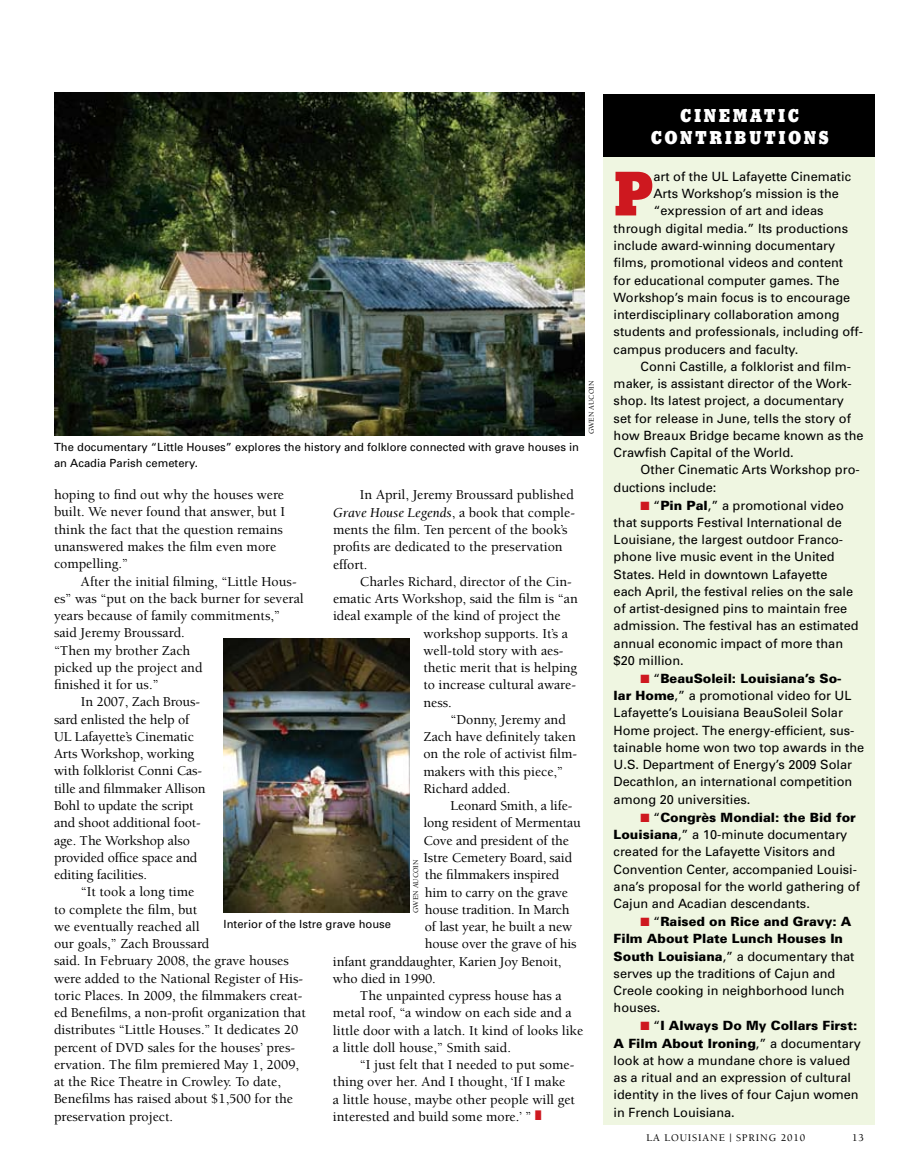
<style>
.page{position:relative;width:918px;height:1175px;background:#fff}
.page>*{position:absolute;margin:0;border:0;box-sizing:border-box;transform-origin:0 0}
.t1{font:800 60.6px "Stymie BT";color:#ce181f}
.t2{font:800 18px/22.5px "Stymie BT";letter-spacing:.14em;color:#fff;text-align:center}
.t3{font:500 13.95px/17.2px "Berkeley";color:#000}
.t4{font:12.75px/17.2px "Univers";color:#000}
.t5{font:11.25px/16.5px "Univers";color:#000}
.t6{font:500 10.5px "Berkeley";letter-spacing:.08em;color:#000}
.t7{font:500 7.5px "Berkeley";color:#000}
.s1{font-weight:400;font-style:italic}
.s2{color:#ce181f}
.s3{font-weight:900}
</style>
<div class="page">
<div style="left:603px;top:94px;width:272px;height:1031px;background:#eff6e1"></div>
<div style="left:603px;top:94px;width:272px;height:63px;background:#000"></div>
<img style="left:224px;top:639px;width:186px;height:273px">
<img style="left:54px;top:93px;width:531px;height:342px">
<p class="t5" style="left:54px;top:438px;width:527px">The documentary “Little Houses” explores the history and folklore connected with grave houses in an Acadia Parish cemetery.</p>
<p class="t7" style="left:588px;top:434px;width:55px;rotate:-90deg">Gwen Aucoin</p>
<p class="t3" style="left:54px;top:486px;width:233px">hoping to find out why the houses were built. We never found that answer, but I think the fact that the question remains unanswered makes the film even more compelling.”</p>
<p class="t3" style="left:81px;top:573px;width:217px">After the initial filming, “Little Hous-</p>
<p class="t3" style="left:54px;top:590px;width:251px">es” was “put on the back burner for several</p>
<p class="t3" style="left:54px;top:607px;width:228px">years because of family commitments,”</p>
<p class="t3" style="left:54px;top:624px;width:132px">said Jeremy Broussard.</p>
<p class="t3" style="left:54px;top:642px;width:138px">“Then my brother Zach</p>
<p class="t3" style="left:54px;top:659px;width:150px">picked up the project and</p>
<p class="t3" style="left:54px;top:676px;width:106px">finished it for us.”</p>
<p class="t3" style="left:81px;top:693px;width:121px">In 2007, Zach Brous-</p>
<p class="t3" style="left:54px;top:711px;width:137px">sard enlisted the help of</p>
<p class="t3" style="left:54px;top:728px;width:141px">UL Lafayette’s Cinematic</p>
<p class="t3" style="left:54px;top:745px;width:142px">Arts Workshop, working</p>
<p class="t3" style="left:54px;top:762px;width:150px">with folklorist Conni Cas-</p>
<p class="t3" style="left:54px;top:780px;width:153px">tille and filmmaker Allison</p>
<p class="t3" style="left:54px;top:797px;width:141px">Bohl to update the script</p>
<p class="t3" style="left:54px;top:814px;width:148px">and shoot additional foot-</p>
<p class="t3" style="left:54px;top:831px;width:138px">age. The Workshop also</p>
<p class="t3" style="left:54px;top:849px;width:145px">provided office space and</p>
<p class="t3" style="left:54px;top:866px;width:95px">editing facilities.</p>
<p class="t3" style="left:81px;top:883px;width:115px">“It took a long time</p>
<p class="t3" style="left:54px;top:900px;width:145px">to complete the film, but</p>
<p class="t3" style="left:54px;top:918px;width:147px">we eventually reached all</p>
<p class="t3" style="left:54px;top:935px;width:157px">our goals,” Zach Broussard</p>
<p class="t3" style="left:54px;top:952px;width:236px">said. In February 2008, the grave houses</p>
<p class="t3" style="left:54px;top:969px;width:251px">were added to the National Register of His-</p>
<p class="t3" style="left:54px;top:987px;width:250px">toric Places. In 2009, the filmmakers creat-</p>
<p class="t3" style="left:54px;top:1004px;width:253px">ed Benefilms, a non-profit organization that</p>
<p class="t3" style="left:54px;top:1021px;width:246px">distributes “Little Houses.” It dedicates 20</p>
<p class="t3" style="left:54px;top:1038px;width:243px">percent of DVD sales for the houses’ pres-</p>
<p class="t3" style="left:54px;top:1056px;width:247px">ervation. The film premiered May 1, 2009,</p>
<p class="t3" style="left:54px;top:1073px;width:229px">at the Rice Theatre in Crowley. To date,</p>
<p class="t3" style="left:54px;top:1090px;width:241px">Benefilms has raised about $1,500 for the</p>
<p class="t3" style="left:54px;top:1108px;width:121px">preservation project.</p>
<p class="t3" style="left:333px;top:487px;width:244px;text-indent:27px">In April, Jeremy Broussard published <span class="s1">Grave House Legends</span>, a book that comple&shy;ments the film. Ten percent of the book’s profits are dedicated to the preservation effort.</p>
<p class="t3" style="left:360px;top:573px;width:213px">Charles Richard, director of the Cin-</p>
<p class="t3" style="left:333px;top:590px;width:246px">ematic Arts Workshop, said the film is “an</p>
<p class="t3" style="left:333px;top:607px;width:229px">ideal example of the kind of project the</p>
<p class="t3" style="left:423px;top:625px;width:146px">workshop supports. It’s a</p>
<p class="t3" style="left:423px;top:642px;width:142px">well-told story with aes-</p>
<p class="t3" style="left:423px;top:659px;width:155px">thetic merit that is helping</p>
<p class="t3" style="left:423px;top:676px;width:154px">to increase cultural aware-</p>
<p class="t3" style="left:423px;top:694px;width:30px">ness.</p>
<p class="t3" style="left:450px;top:711px;width:117px">“Donny, Jeremy and</p>
<p class="t3" style="left:423px;top:728px;width:154px">Zach have definitely taken</p>
<p class="t3" style="left:423px;top:745px;width:155px">on the role of activist film-</p>
<p class="t3" style="left:423px;top:763px;width:141px">makers with this piece,”</p>
<p class="t3" style="left:423px;top:780px;width:89px">Richard added.</p>
<p class="t3" style="left:450px;top:797px;width:124px">Leonard Smith, a life-</p>
<p class="t3" style="left:423px;top:814px;width:159px">long resident of Mermentau</p>
<p class="t3" style="left:423px;top:832px;width:147px">Cove and president of the</p>
<p class="t3" style="left:423px;top:849px;width:150px">Istre Cemetery Board, said</p>
<p class="t3" style="left:425px;top:866px;width:136px">the filmmakers inspired</p>
<p class="t3" style="left:425px;top:883px;width:145px">him to carry on the grave</p>
<p class="t3" style="left:425px;top:901px;width:146px">house tradition. In March</p>
<p class="t3" style="left:425px;top:918px;width:149px">of last year, he built a new</p>
<p class="t3" style="left:425px;top:935px;width:153px">house over the grave of his</p>
<p class="t3" style="left:333px;top:952px;width:230px">infant granddaughter, Karien Joy Benoit,</p>
<p class="t3" style="left:333px;top:970px;width:104px">who died in 1990.</p>
<p class="t3" style="left:360px;top:987px;width:203px">The unpainted cypress house has a</p>
<p class="t3" style="left:333px;top:1004px;width:240px">metal roof, “a window on each side and a</p>
<p class="t3" style="left:333px;top:1021px;width:252px">little door with a latch. It kind of looks like</p>
<p class="t3" style="left:333px;top:1039px;width:179px">a little doll house,” Smith said.</p>
<p class="t3" style="left:360px;top:1056px;width:216px">“I just felt that I needed to put some-</p>
<p class="t3" style="left:333px;top:1073px;width:234px">thing over her. And I thought, ‘If I make</p>
<p class="t3" style="left:333px;top:1090px;width:244px">a little house, maybe other people will get</p>
<p class="t3" style="left:333px;top:1108px;width:210px">interested and build some more.’ ” <span class="s2">■</span></p>
<p class="t7" style="left:412px;top:913px;width:55px;rotate:-90deg">Gwen Aucoin</p>
<p class="t5" style="left:224px;top:916px;width:169px">Interior of the Istre grave house</p>
<p class="t2" style="left:651px;top:104px;width:180px">CINEMATIC<br>CONTRIBUTIONS</p>
<h1 class="t1" style="left:614px;top:157px;width:41px">P</h1>
<p class="t4" style="left:653px;top:168px;width:199px">art of the UL Lafayette Cinematic</p>
<p class="t4" style="left:653px;top:185px;width:187px">Arts Workshop’s mission is the</p>
<p class="t4" style="left:653px;top:202px;width:172px">“expression of art and ideas</p>
<p class="t4" style="left:614px;top:219px;width:236px">through digital media.” Its productions</p>
<p class="t4" style="left:614px;top:237px;width:223px">include award-winning documentary</p>
<p class="t4" style="left:614px;top:254px;width:231px">films, promotional videos and content</p>
<p class="t4" style="left:614px;top:271px;width:227px">for educational computer games. The</p>
<p class="t4" style="left:614px;top:288px;width:238px">Workshop’s main focus is to encourage</p>
<p class="t4" style="left:614px;top:306px;width:227px">interdisciplinary collaboration among</p>
<p class="t4" style="left:614px;top:323px;width:251px">students and professionals, including off-</p>
<p class="t4" style="left:614px;top:340px;width:186px">campus producers and faculty.</p>
<p class="t4" style="left:641px;top:357px;width:212px">Conni Castille, a folklorist and film-</p>
<p class="t4" style="left:614px;top:375px;width:240px">maker, is assistant director of the Work-</p>
<p class="t4" style="left:614px;top:392px;width:232px">shop. Its latest project, a documentary</p>
<p class="t4" style="left:614px;top:409px;width:239px">set for release in June, tells the story of</p>
<p class="t4" style="left:614px;top:426px;width:252px">how Breaux Bridge became known as the</p>
<p class="t4" style="left:614px;top:444px;width:182px">Crawfish Capital of the World.</p>
<p class="t4" style="left:641px;top:461px;width:221px">Other Cinematic Arts Workshop pro-</p>
<p class="t4" style="left:614px;top:478px;width:104px">ductions include:</p>
<p class="t4" style="left:614px;top:496px;width:247px;text-indent:27px"><span class="s2">■</span> “<span class="s3">Pin Pal</span>,” a promotional video that supports Festival International de Louisiane, the largest outdoor Franco&shy;phone live music event in the United States. Held in downtown Lafayette each April, the festival relies on the sale of artist-designed pins to maintain free admission. The festival has an estimated annual economic impact of more than $20 million.</p>
<p class="t4" style="left:614px;top:669px;width:252px;text-indent:27px"><span class="s2">■</span> “<span class="s3">BeauSoleil: Louisiana’s So-<br>lar Home</span>,” a promotional video for UL Lafayette’s Louisiana BeauSoleil Solar Home project. The energy-efficient, sus&shy;tainable home won two top awards in the U.S. Department of Energy’s 2009 Solar Decathlon, an international competition among 20 universities.</p>
<p class="t4" style="left:614px;top:808px;width:248px;text-indent:27px"><span class="s2">■</span> “<span class="s3">Congrès Mondial: the Bid for Louisiana</span>,” a 10-minute documentary created for the Lafayette Visitors and Convention Center, accompanied Louisi&shy;ana’s proposal for the world gathering of Cajun and Acadian descendants.</p>
<p class="t4" style="left:614px;top:912px;width:242px;text-indent:27px"><span class="s2">■</span> “<span class="s3">Raised on Rice and Gravy: A<br>Film About Plate Lunch Houses In<br>South Louisiana</span>,” a documentary that serves up the traditions of Cajun and<br>Creole cooking in neighborhood lunch houses.</p>
<p class="t4" style="left:614px;top:1017px;width:249px;text-indent:27px"><span class="s2">■</span> “<span class="s3">I Always Do My Collars First:<br>A Film About Ironing</span>,” a documentary look at how a mundane chore is valued as a ritual and an expression of cultural identity in the lives of four Cajun women in French Louisiana.</p>
<p class="t6" style="left:647px;top:1131px;width:160px">LA LOUISIANE | SPRING 2010</p>
<p class="t6" style="left:852px;top:1131px;width:13px">13</p>
</div>
